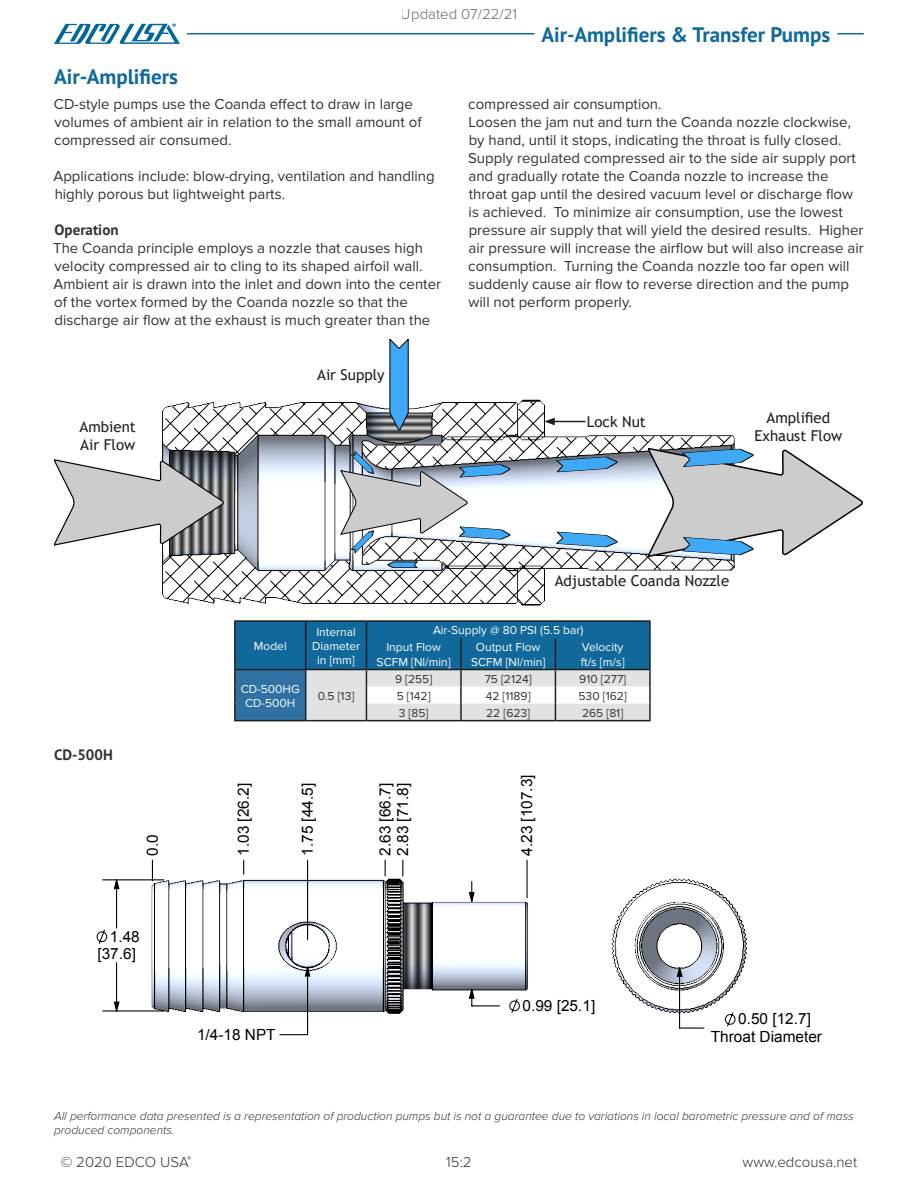
<style>
.page{position:relative;width:918px;height:1188px;background:#fff}
.page>*{position:absolute;margin:0;border:0;box-sizing:border-box;transform-origin:0 0}
.t1{font:700 21px "PT Sans Pro";color:#10689b}
.t2{font:15.45px/17.2px "Arial";color:#000}
.t3{font:15px/18px "Proxima Nova";color:#313232}
.Body_Text{font:15px "Trebuchet MS";color:#231f20}
.t4{font:300 15px "Proxima Nova";color:#313232}
.t5{font:15px "Arial";color:#000}
.t6{font:700 15px "PT Sans Pro";color:#313232}
.t7{font:italic 300 12px/14.4px "Proxima Nova";color:#313232}
.t8{font:12px/14.4px "Proxima Nova";color:#fff;text-align:center}
.t9{font:12px "Proxima Nova";color:#313232}
</style>
<div class="page">
<hr style="left:188px;top:33px;width:346px;height:1px;background:#10689b">
<svg style="left:838px;top:33px;width:25px;height:1px"></svg>
<svg style="left:54px;top:24px;width:126px;height:20px"></svg>
<hr style="left:234px;top:620px;width:72px;height:2px;background:#231f20">
<hr style="left:306px;top:620px;width:60px;height:2px;background:#231f20">
<hr style="left:366px;top:620px;width:95px;height:2px;background:#231f20">
<hr style="left:461px;top:620px;width:94px;height:2px;background:#231f20">
<hr style="left:555px;top:620px;width:96px;height:2px;background:#231f20">
<svg style="left:234px;top:621px;width:417px;height:100px;background:#6b9ab6"></svg>
<hr style="left:366px;top:720px;width:95px;height:1px;background:#231f20">
<hr style="left:461px;top:720px;width:94px;height:1px;background:#231f20">
<hr style="left:555px;top:720px;width:96px;height:1px;background:#231f20">
<svg style="left:162px;top:401px;width:573px;height:204px"></svg>
<hr style="left:553px;top:421px;width:32px;height:1px;background:#231f20">
<svg style="left:544px;top:418px;width:11px;height:7px"></svg>
<svg style="left:390px;top:339px;width:18px;height:92px;background:#499edb"></svg>
<svg style="left:54px;top:460px;width:171px;height:85px"></svg>
<svg style="left:388px;top:562px;width:29px;height:6px"></svg>
<svg style="left:556px;top:456px;width:62px;height:16px"></svg>
<svg style="left:341px;top:451px;width:170px;height:102px"></svg>
<svg style="left:556px;top:532px;width:62px;height:16px"></svg>
<svg style="left:648px;top:448px;width:215px;height:108px"></svg>
<svg style="left:96px;top:929px;width:12px;height:15px"></svg>
<svg style="left:113px;top:879px;width:415px;height:133px"></svg>
<svg style="left:152px;top:860px;width:1px;height:19px"></svg>
<svg style="left:243px;top:860px;width:1px;height:14px"></svg>
<svg style="left:402px;top:860px;width:1px;height:16px"></svg>
<svg style="left:385px;top:860px;width:1px;height:16px"></svg>
<hr style="left:527px;top:860px;width:1px;height:38px;background:#000">
<hr style="left:307px;top:860px;width:1px;height:80px;background:#000">
<hr style="left:103px;top:879px;width:61px;height:1px;background:#000">
<hr style="left:103px;top:1010px;width:61px;height:2px;background:#000">
<svg style="left:474px;top:989px;width:25px;height:17px"></svg>
<hr style="left:307px;top:967px;width:1px;height:68px;background:#000">
<svg style="left:280px;top:1034px;width:27px;height:1px"></svg>
<svg style="left:114px;top:880px;width:360px;height:131px"></svg>
<img style="left:669px;top:878px;width:78px;height:151px">
<svg style="left:725px;top:1012px;width:11px;height:15px"></svg>
<hr style="left:611px;top:967px;width:1px;height:68px;background:#000">
<hr style="left:679px;top:968px;width:1px;height:60px;background:#000">
<svg style="left:680px;top:1028px;width:24px;height:1px"></svg>
<svg style="left:611px;top:879px;width:72px;height:133px"></svg>
<p class="t1" style="left:54px;top:62px;width:126px">Air-Amplifiers</p>
<p class="t4" style="left:401px;top:6px;width:118px">Updated 07/22/21</p>
<p class="t1" style="left:542px;top:21px;width:290px">Air-Amplifiers &amp; Transfer Pumps</p>
<p class="t3" style="left:54px;top:96px;width:369px">CD-style pumps use the Coanda effect to draw in large volumes of ambient air in relation to the small amount of compressed air consumed.</p>
<p class="t3" style="left:54px;top:168px;width:383px">Applications include: blow-drying, ventilation and handling highly porous but lightweight parts.</p>
<p class="t6" style="left:55px;top:220px;width:65px">Operation</p>
<p class="t3" style="left:53px;top:240px;width:389px">The Coanda principle employs a nozzle that causes high velocity compressed air to cling to its shaped airfoil wall.<br>Ambient air is drawn into the inlet and down into the center of the vortex formed by the Coanda nozzle so that the discharge air flow at the exhaust is much greater than the</p>
<p class="t3" style="left:468px;top:96px;width:195px">compressed air consumption.</p>
<p class="t3" style="left:468px;top:114px;width:397px">Loosen the jam nut and turn the Coanda nozzle clockwise, by hand, until it stops, indicating the throat is fully closed.<br>Supply regulated compressed air to the side air supply port and gradually rotate the Coanda nozzle to increase the throat gap until the desired vacuum level or discharge flow is achieved. To minimize air consumption, use the lowest pressure air supply that will yield the desired results. Higher air pressure will increase the airflow but will also increase air consumption. Turning the Coanda nozzle too far open will suddenly cause air flow to reverse direction and the pump will not perform properly.</p>
<p class="t5" style="left:161px;top:104px;width:78px">1/4-18 NPT</p>
<p class="t5" style="left:731px;top:106px;width:110px">Throat Diameter</p>
<p class="Body_Text" style="left:80px;top:417px;width:58px">Ambient</p>
<p class="Body_Text" style="left:80px;top:435px;width:56px">Air Flow</p>
<p class="Body_Text" style="left:317px;top:365px;width:69px">Air Supply</p>
<p class="Body_Text" style="left:587px;top:412px;width:60px">Lock Nut</p>
<p class="Body_Text" style="left:767px;top:408px;width:65px">Amplified</p>
<p class="Body_Text" style="left:754px;top:426px;width:89px">Exhaust Flow</p>
<p class="t6" style="left:54px;top:745px;width:60px">CD-500H</p>
<p class="t2" style="left:144px;top:856px;width:23px;rotate:-90deg">0.0</p>
<p class="t2" style="left:97px;top:928px;width:44px;text-align:right">1.48 [37.6]</p>
<p class="t8" style="left:254px;top:639px;width:34px">Model</p>
<p class="t8" style="left:241px;top:682px;width:60px">CD-500HG</p>
<p class="t8" style="left:245px;top:696px;width:52px">CD-500H</p>
<p class="t8" style="left:312px;top:625px;width:50px">Internal<br>Diameter</p>
<p class="t8" style="left:317px;top:654px;width:39px">in [mm]</p>
<p class="t9" style="left:318px;top:689px;width:38px">0.5 [13]</p>
<p class="Body_Text" style="left:555px;top:571px;width:176px">Adjustable Coanda Nozzle</p>
<p class="t8" style="left:433px;top:624px;width:152px">Air-Supply @ 80 PSI (5.5 bar)</p>
<p class="t8" style="left:386px;top:641px;width:56px">Input Flow</p>
<p class="t8" style="left:377px;top:655px;width:76px">SCFM [Nl/min]</p>
<p class="t8" style="left:476px;top:641px;width:66px">Output Flow</p>
<p class="t8" style="left:471px;top:655px;width:76px">SCFM [Nl/min]</p>
<p class="t8" style="left:582px;top:641px;width:43px">Velocity</p>
<p class="t8" style="left:581px;top:655px;width:45px">ft/s [m/s]</p>
<p class="t9" style="left:395px;top:672px;width:39px">9 [255]</p>
<p class="t9" style="left:485px;top:672px;width:49px">75 [2124]</p>
<p class="t9" style="left:579px;top:672px;width:48px">910 [277]</p>
<p class="t9" style="left:397px;top:689px;width:35px">5 [142]</p>
<p class="t9" style="left:486px;top:689px;width:46px">42 [1189]</p>
<p class="t9" style="left:579px;top:689px;width:50px">530 [162]</p>
<p class="t9" style="left:399px;top:706px;width:31px">3 [85]</p>
<p class="t9" style="left:486px;top:706px;width:45px">22 [623]</p>
<p class="t9" style="left:582px;top:706px;width:43px">265 [81]</p>
<p class="t2" style="left:235px;top:856px;width:74px;rotate:-90deg">1.03 [26.2]</p>
<p class="t2" style="left:299px;top:856px;width:74px;rotate:-90deg">1.75 [44.5]</p>
<p class="t2" style="left:376px;top:856px;width:74px;line-height:17.7px;rotate:-90deg">2.63 [66.7]<br>2.83 [71.8]</p>
<p class="t2" style="left:518px;top:856px;width:83px;rotate:-90deg">4.23 [107.3]</p>
<p class="t2" style="left:229px;top:856px;width:74px;rotate:-90deg">1.75 [44.5]</p>
<p class="t2" style="left:306px;top:856px;width:74px;rotate:-90deg">2.63 [66.7]</p>
<p class="t2" style="left:197px;top:1026px;width:80px">1/4-18 NPT</p>
<p class="t2" style="left:523px;top:997px;width:74px">0.99 [25.1]</p>
<p class="t2" style="left:711px;top:1011px;width:113px;text-indent:27px">0.50 [12.7]<br>Throat Diameter</p>
<p class="t7" style="left:54px;top:1109px;width:801px">All performance data presented is a representation of production pumps but is not a guarantee due to variations in local barometric pressure and of mass produced components.</p>
<p class="t4" style="left:61px;top:1153px;width:132px">© 2020 EDCO USA<sup>®</sup></p>
<p class="t4" style="left:446px;top:1153px;width:27px">15:2</p>
<p class="t4" style="left:743px;top:1153px;width:116px">www.edcousa.net</p>
</div>
